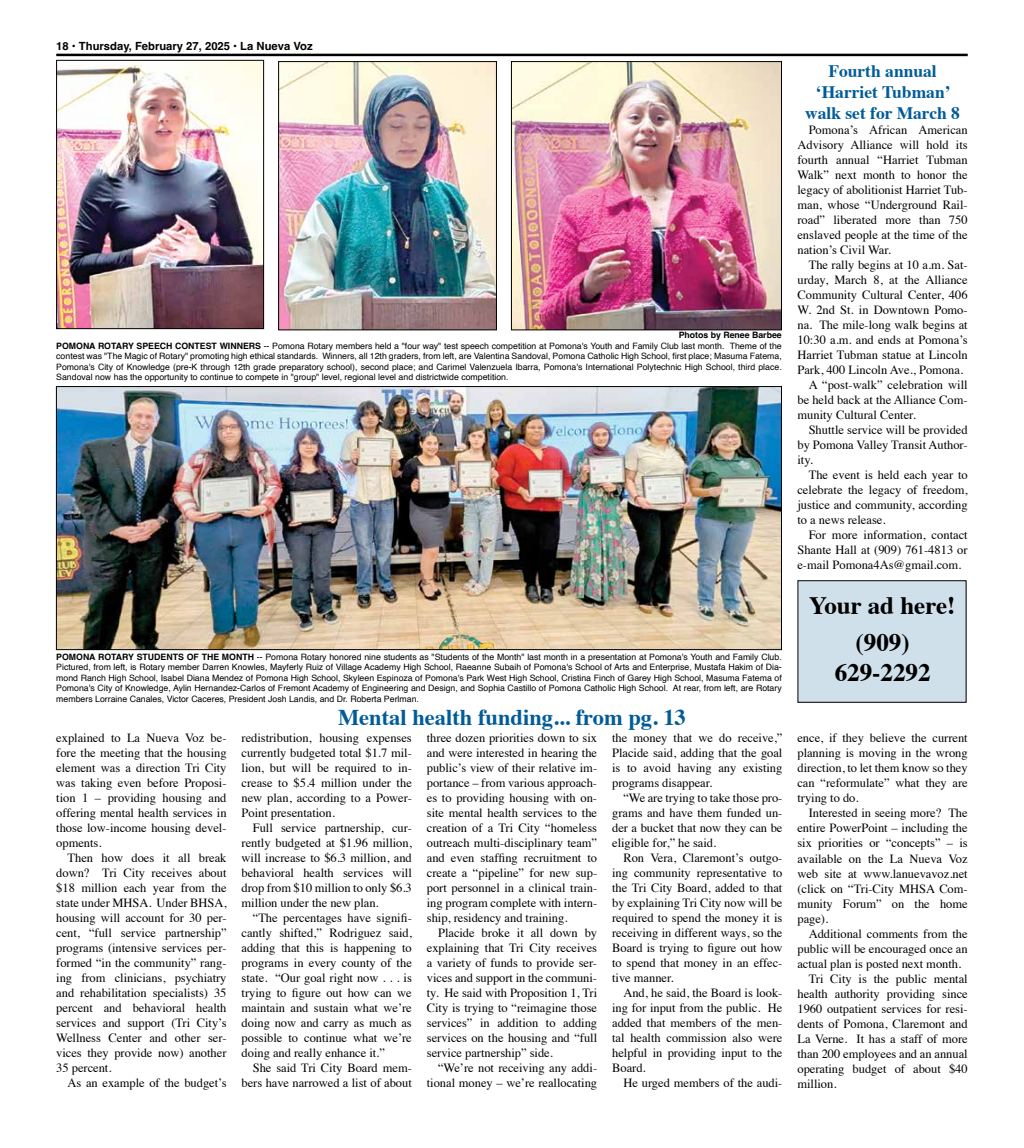
<style>
.page{position:relative;width:1024px;height:1148px;background:#fff}
.page>*{position:absolute;margin:0;border:0;box-sizing:border-box;transform-origin:0 0}
.t1{font:700 25px/36.8px "Times";color:#000;text-align:center}
.t2{font:700 22.5px "Times";color:#005c98}
.t3{font:700 17.5px/21px "Times";color:#005c98;text-align:center}
.t4{font:12.5px/15px "Times";color:#000;text-align:justify}
.t5{font:700 11.25px "Helvetica";color:#000}
.t6{font:8.75px/10.5px "Helvetica";color:#000;text-align:justify}
.s1{font-weight:700}
</style>
<div class="page">
<hr style="left:56px;top:54px;width:912px;height:2px;background:#000">
<img style="left:280px;top:63px;width:215px;height:265px">
<div style="left:278px;top:61px;width:219px;height:269px;border:1px solid #000"></div>
<img style="left:58px;top:62px;width:204px;height:265px">
<div style="left:56px;top:60px;width:208px;height:269px;border:1px solid #000"></div>
<img style="left:513px;top:63px;width:267px;height:265px">
<div style="left:511px;top:61px;width:271px;height:269px;border:1px solid #000"></div>
<img style="left:58px;top:388px;width:722px;height:260px">
<div style="left:56px;top:386px;width:726px;height:264px;border:1px solid #000"></div>
<div style="left:798px;top:580px;width:168px;height:122px;background:#cfe0eb"></div>
<p class="t5" style="left:56px;top:39px;width:258px">18 • Thursday, February 27, 2025 • La Nueva Voz</p>
<p class="t6" style="left:56px;top:330px;width:727px;text-indent:622px"><span class="s1">Photos by Renee Barbee POMONA ROTARY SPEECH CONTEST WINNERS</span> -- Pomona Rotary members held a "four way" test speech competition at Pomona's Youth and Family Club last month. Theme of the contest was "The Magic of Rotary" promoting high ethical standards. Winners, all 12th graders, from left, are Valentina Sandoval, Pomona Catholic High School, first place; Masuma Fatema, Pomona's City of Knowledge (pre-K through 12th grade preparatory school), second place; and Carimel Valenzuela Ibarra, Pomona's International Polytechnic High School, third place.<br>Sandoval now has the opportunity to continue to compete in "group" level, regional level and districtwide competition.</p>
<p class="t6" style="left:56px;top:652px;width:727px"><span class="s1">POMONA ROTARY STUDENTS OF THE MONTH</span> -- Pomona Rotary honored nine students as "Students of the Month" last month in a presentation at Pomona's Youth and Family Club.<br>Pictured, from left, is Rotary member Darren Knowles, Mayferly Ruiz of Village Academy High School, Raeanne Subaih of Pomona's School of Arts and Enterprise, Mustafa Hakim of Dia&shy;mond Ranch High School, Isabel Diana Mendez of Pomona High School, Skyleen Espinoza of Pomona's Park West High School, Cristina Finch of Garey High School, Masuma Fatema of Pomona's City of Knowledge, Aylin Hernandez-Carlos of Fremont Academy of Engineering and Design, and Sophia Castillo of Pomona Catholic High School. At rear, from left, are Rotary members Lorraine Canales, Victor Caceres, President Josh Landis, and Dr. Roberta Perlman.</p>
<p class="t4" style="left:56px;top:729px;width:172px">explained to La Nueva Voz be&shy;fore the meeting that the housing element was a direction Tri City was taking even before Proposi&shy;tion 1 – providing housing and offering mental health services in those low-income housing devel&shy;opments.</p>
<p class="t4" style="left:56px;top:849px;width:172px;text-indent:11px">Then how does it all break down? Tri City receives about $18 million each year from the state under MHSA. Under BHSA, housing will account for 30 per&shy;cent, “full service partnership” programs (intensive services per&shy;formed “in the community” rang&shy;ing from clinicians, psychiatry and rehabilitation specialists) 35 percent and behavioral health services and support (Tri City’s Wellness Center and other ser&shy;vices they provide now) another 35 percent.</p>
<p class="t4" style="left:68px;top:1074px;width:161px">As an example of the budget’s</p>
<h2 class="t2" style="left:338px;top:695px;width:349px">Mental health funding... from pg. 13</h2>
<p class="t4" style="left:241px;top:729px;width:172px">redistribution, housing expenses currently budgeted total $1.7 mil&shy;lion, but will be required to in&shy;crease to $5.4 million under the new plan, according to a Power-Point presentation.</p>
<p class="t4" style="left:241px;top:819px;width:172px;text-indent:11px">Full service partnership, cur&shy;rently budgeted at $1.96 million, will increase to $6.3 million, and behavioral health services will drop from $10 million to only $6.3 million under the new plan.</p>
<p class="t4" style="left:241px;top:909px;width:172px;text-indent:11px">“The percentages have signifi&shy;cantly shifted,” Rodriguez said, adding that this is happening to programs in every county of the state. “Our goal right now . . . is trying to figure out how can we maintain and sustain what we’re doing now and carry as much as possible to continue what we’re doing and really enhance it.”</p>
<p class="t4" style="left:241px;top:1059px;width:172px;text-align:right">She said Tri City Board mem&shy;bers have narrowed a list of about</p>
<p class="t4" style="left:427px;top:729px;width:172px">three dozen priorities down to six and were interested in hearing the public’s view of their relative im&shy;portance – from various approach&shy;es to providing housing with on&shy;site mental health services to the creation of a Tri City “homeless outreach multi-disciplinary team” and even staffing recruitment to create a “pipeline” for new sup&shy;port personnel in a clinical train&shy;ing program complete with intern&shy;ship, residency and training.</p>
<p class="t4" style="left:427px;top:924px;width:172px;text-indent:11px">Placide broke it all down by explaining that Tri City receives a variety of funds to provide ser&shy;vices and support in the communi&shy;ty. He said with Proposition 1, Tri City is trying to “reimagine those services” in addition to adding services on the housing and “full service partnership” side.</p>
<p class="t4" style="left:427px;top:1059px;width:172px;text-align:right">“We’re not receiving any addi&shy;tional money – we’re reallocating</p>
<p class="t4" style="left:612px;top:729px;width:172px">the money that we do receive,” Placide said, adding that the goal is to avoid having any existing programs disappear.</p>
<p class="t4" style="left:612px;top:789px;width:172px;text-indent:11px">“We are trying to take those pro&shy;grams and have them funded un&shy;der a bucket that now they can be eligible for,” he said.</p>
<p class="t4" style="left:612px;top:849px;width:172px;text-indent:11px">Ron Vera, Claremont’s outgo&shy;ing community representative to the Tri City Board, added to that by explaining Tri City now will be required to spend the money it is receiving in different ways, so the Board is trying to figure out how to spend that money in an effec&shy;tive manner.</p>
<p class="t4" style="left:612px;top:984px;width:172px;text-indent:11px">And, he said, the Board is look&shy;ing for input from the public. He added that members of the men&shy;tal health commission also were helpful in providing input to the Board.</p>
<p class="t4" style="left:623px;top:1074px;width:161px">He urged members of the audi-</p>
<h3 class="t3" style="left:805px;top:58px;width:156px">Fourth annual ‘Harriet Tubman’ walk set for March 8</h3>
<p class="t4" style="left:797px;top:121px;width:172px;text-indent:11px">Pomona’s African American Advisory Alliance will hold its fourth annual “Harriet Tubman Walk” next month to honor the legacy of abolitionist Harriet Tub&shy;man, whose “Underground Rail&shy;road” liberated more than 750 enslaved people at the time of the nation’s Civil War.</p>
<p class="t4" style="left:808px;top:256px;width:161px">The rally begins at 10 a.m. Sat-</p>
<p class="t4" style="left:797px;top:271px;width:172px">urday, March 8, at the Alliance</p>
<p class="t4" style="left:797px;top:286px;width:172px">Community Cultural Center, 406</p>
<p class="t4" style="left:797px;top:301px;width:172px">W. 2nd St. in Downtown Pomo-</p>
<p class="t4" style="left:797px;top:316px;width:172px">na. The mile-long walk begins at</p>
<p class="t4" style="left:797px;top:331px;width:172px">10:30 a.m. and ends at Pomona’s</p>
<p class="t4" style="left:797px;top:346px;width:172px">Harriet Tubman statue at Lincoln</p>
<p class="t4" style="left:797px;top:361px;width:167px">Park, 400 Lincoln Ave., Pomona.</p>
<p class="t4" style="left:808px;top:376px;width:161px">A “post-walk” celebration will</p>
<p class="t4" style="left:797px;top:391px;width:172px">be held back at the Alliance Com-</p>
<p class="t4" style="left:797px;top:406px;width:120px">munity Cultural Center.</p>
<p class="t4" style="left:808px;top:421px;width:161px">Shuttle service will be provided</p>
<p class="t4" style="left:797px;top:436px;width:172px">by Pomona Valley Transit Author-</p>
<p class="t4" style="left:797px;top:451px;width:17px">ity.</p>
<p class="t4" style="left:808px;top:466px;width:161px">The event is held each year to</p>
<p class="t4" style="left:797px;top:481px;width:172px">celebrate the legacy of freedom,</p>
<p class="t4" style="left:797px;top:496px;width:172px">justice and community, according</p>
<p class="t4" style="left:797px;top:511px;width:90px">to a news release.</p>
<p class="t4" style="left:808px;top:526px;width:161px">For more information, contact</p>
<p class="t4" style="left:797px;top:541px;width:172px">Shante Hall at (909) 761-4813 or</p>
<p class="t4" style="left:797px;top:556px;width:165px">e-mail Pomona4As@gmail.com.</p>
<h1 class="t1" style="left:809px;top:585px;width:148px">Your ad here! (909)</h1>
<h1 class="t1" style="left:835px;top:651px;width:97px">629-2292</h1>
<p class="t4" style="left:797px;top:729px;width:172px">ence, if they believe the current planning is moving in the wrong direction, to let them know so they can “reformulate” what they are trying to do.</p>
<p class="t4" style="left:797px;top:804px;width:172px;text-indent:11px">Interested in seeing more? The entire PowerPoint – including the six priorities or “concepts” – is available on the La Nueva Voz web site at www.lanuevavoz.net (click on “Tri-City MHSA Com&shy;munity Forum” on the home page).</p>
<p class="t4" style="left:808px;top:924px;width:161px">Additional comments from the</p>
<p class="t4" style="left:797px;top:939px;width:172px">public will be encouraged once an</p>
<p class="t4" style="left:797px;top:954px;width:165px">actual plan is posted next month.</p>
<p class="t4" style="left:808px;top:969px;width:161px">Tri City is the public mental</p>
<p class="t4" style="left:797px;top:984px;width:172px">health authority providing since</p>
<p class="t4" style="left:797px;top:999px;width:172px">1960 outpatient services for resi-</p>
<p class="t4" style="left:797px;top:1014px;width:172px">dents of Pomona, Claremont and</p>
<p class="t4" style="left:797px;top:1029px;width:172px">La Verne. It has a staff of more</p>
<p class="t4" style="left:797px;top:1044px;width:172px">than 200 employees and an annual</p>
<p class="t4" style="left:797px;top:1059px;width:172px">operating budget of about $40</p>
<p class="t4" style="left:797px;top:1074px;width:41px">million.</p>
</div>
